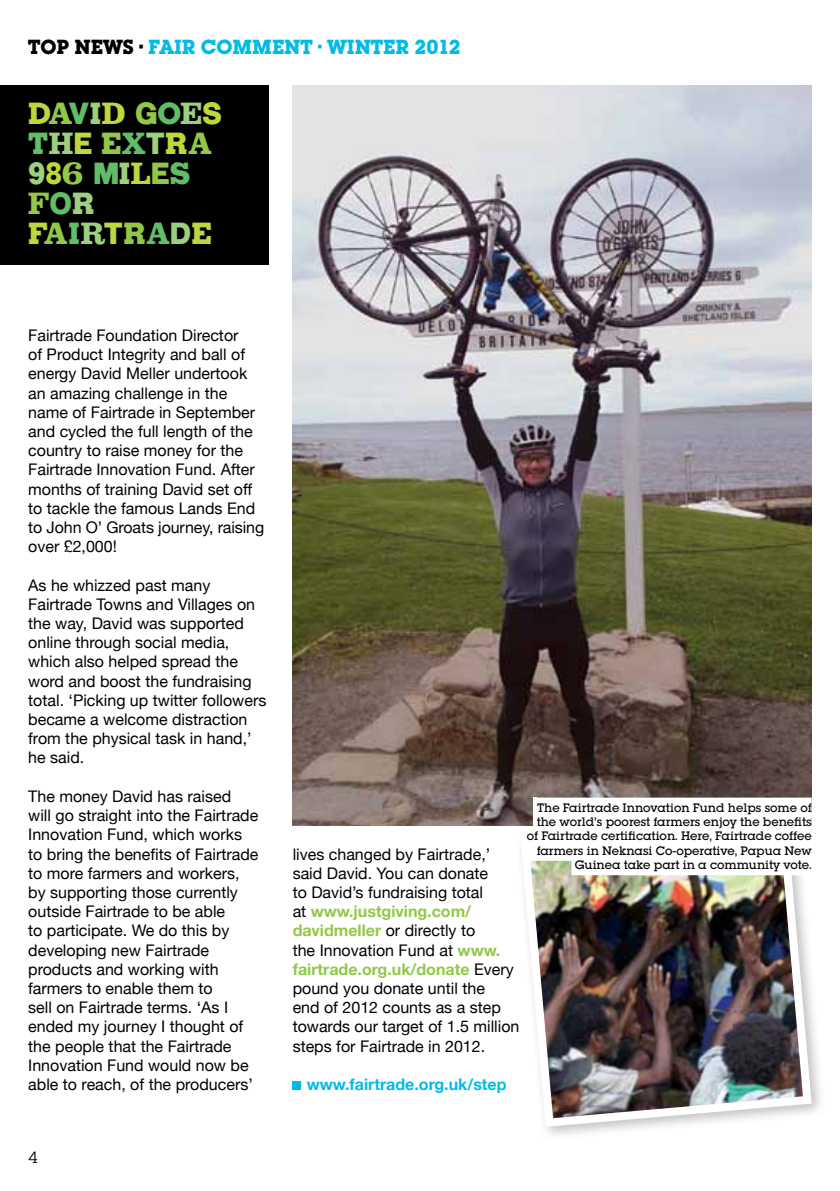
<style>
.page{position:relative;width:840px;height:1191px;background:#fff}
.page>*{position:absolute;margin:0;border:0;box-sizing:border-box;transform-origin:0 0}
.t1{font:32px/30px "Fairtrade 1";color:#bed73d}
.t2{font:32px "Fairtrade 3";color:#9ccf7e}
.t3{font:32px "Fairtrade 2";color:#91c848}
.t4{font:700 20px "Lubalin Graph Std";color:#00bbe5}
.t5{font:16px/19.2px "Helvetica Neue";color:#000}
.t6{font:700 16px "Helvetica Neue";color:#00bbe7}
.t7{font:16px "Lubalin Graph Std";color:#000}
.t8{font:500 12px/14.4px "Lubalin Graph Std";color:#000;text-align:right}
.s1{color:#000}
.s2{font-family:"Fairtrade 2";color:#91c848}
.s3{font-family:"Fairtrade 3";color:#60bd68}
.s4{color:#9ccf7e}
.s5{font-family:"Fairtrade 2"}
.s6{font-family:"Fairtrade 3";color:#91c848}
.s7{color:#60bd68}
.s8{font-family:"Fairtrade 2";color:#9ccf7e}
.s9{font-family:"Fairtrade 3"}
.s10{color:#91c848}
.s11{font-family:"Fairtrade 2";color:#60bd68}
.s12{font-family:"Fairtrade 3";color:#9ccf7e}
.s13{font-family:"Fairtrade 1";color:#bed73d}
.s14{font-family:"Fairtrade 1"}
.s15{font-family:"Fairtrade 2";color:#bed73d}
.s16{font-family:"Fairtrade 1";color:#60bd68}
.s17{font-family:"Fairtrade 1";color:#9ccf7e}
.s18{font-weight:700;color:#91c848}
</style>
<div class="page">
<img style="left:292px;top:85px;width:519px;height:741px">
<div style="left:292px;top:1081px;width:9px;height:9px;background:#00bbe5"></div>
<div style="left:0;top:85px;width:268px;height:179px;background:#000"></div>
<div style="left:514px;top:811px;width:311px;height:330px;background:#fff"></div>
<img style="left:516px;top:812px;width:299px;height:319px">
<div style="left:533px;top:797px;width:278px;height:20px;background:#fff"></div>
<div style="left:533px;top:812px;width:278px;height:20px;background:#fff"></div>
<div style="left:526px;top:826px;width:285px;height:20px;background:#fff"></div>
<div style="left:533px;top:841px;width:278px;height:20px;background:#fff"></div>
<div style="left:571px;top:855px;width:240px;height:20px;background:#fff"></div>
<div style="left:529px;top:844px;width:6px;height:16px;background:#fff"></div>
<p class="t4" style="left:28px;top:34px;width:434px"><span class="s1">TOP NEWS •</span> FAIR COMMENT • WINTER 2012</p>
<h1 class="t1" style="left:28px;top:98px;width:195px">D<span class="s2">A</span><span class="s3">V</span><span class="s4">I</span><span class="s5">D</span> <span class="s6">G</span><span class="s7">O</span><span class="s8">E</span><span class="s9">S<br></span><span class="s7">T</span><span class="s8">H</span><span class="s9">E</span> <span class="s10">E</span><span class="s11">X</span><span class="s12">T</span>R<span class="s2">A</span></h1>
<h1 class="t2" style="left:28px;top:156px;width:164px">9<span class="s13">8</span><span class="s2">6</span> <span class="s7">M</span><span class="s14">I</span><span class="s15">L</span><span class="s10">E</span><span class="s16">S</span></h1>
<h1 class="t3" style="left:28px;top:185px;width:68px">F<span class="s3">O</span><span class="s17">R</span></h1>
<h1 class="t1" style="left:28px;top:218px;width:185px">F<span class="s2">A</span><span class="s7">I</span><span class="s8">R</span><span class="s9">T</span><span class="s10">R</span><span class="s11">A</span><span class="s12">D</span>E</h1>
<p class="t5" style="left:28px;top:326px;width:237px">Fairtrade Foundation Director<br>of Product Integrity and ball of energy David Meller undertook an amazing challenge in the name of Fairtrade in September and cycled the full length of the country to raise money for the<br>Fairtrade Innovation Fund. After months of training David set off to tackle the famous Lands End to John O’ Groats journey, raising over £2,000!</p>
<p class="t5" style="left:28px;top:576px;width:239px">As he whizzed past many<br>Fairtrade Towns and Villages on the way, David was supported online through social media, which also helped spread the word and boost the fundraising total. ‘Picking up twitter followers became a welcome distraction from the physical task in hand,’ he said.</p>
<p class="t5" style="left:28px;top:787px;width:231px">The money David has raised<br>will go straight into the Fairtrade<br>Innovation Fund, which works to bring the benefits of Fairtrade to more farmers and workers, by supporting those currently outside Fairtrade to be able<br>to participate. We do this by developing new Fairtrade products and working with farmers to enable them to<br>sell on Fairtrade terms. ‘As I ended my journey I thought of the people that the Fairtrade<br>Innovation Fund would now be able to reach, of the producers’</p>
<p class="t7" style="left:28px;top:1146px;width:11px">4</p>
<p class="t5" style="left:292px;top:845px;width:228px">lives changed by Fairtrade,’ said David. You can donate<br>to David’s fundraising total<br>at <span class="s18">www.justgiving.com/ davidmeller</span> or directly to<br>the Innovation Fund at <span class="s18">www. fairtrade.org.uk/donate</span> Every pound you donate until the<br>end of 2012 counts as a step towards our target of 1.5 million steps for Fairtrade in 2012.</p>
<p class="t6" style="left:307px;top:1071px;width:201px">www.fairtrade.org.uk/step</p>
<p class="t8" style="left:526px;top:800px;width:286px">The Fairtrade Innovation Fund helps some of the world’s poorest farmers enjoy the benefits of Fairtrade certification. Here, Fairtrade coffee farmers in Neknasi Co-operative, Papua New Guinea take part in a community vote.</p>
</div>
